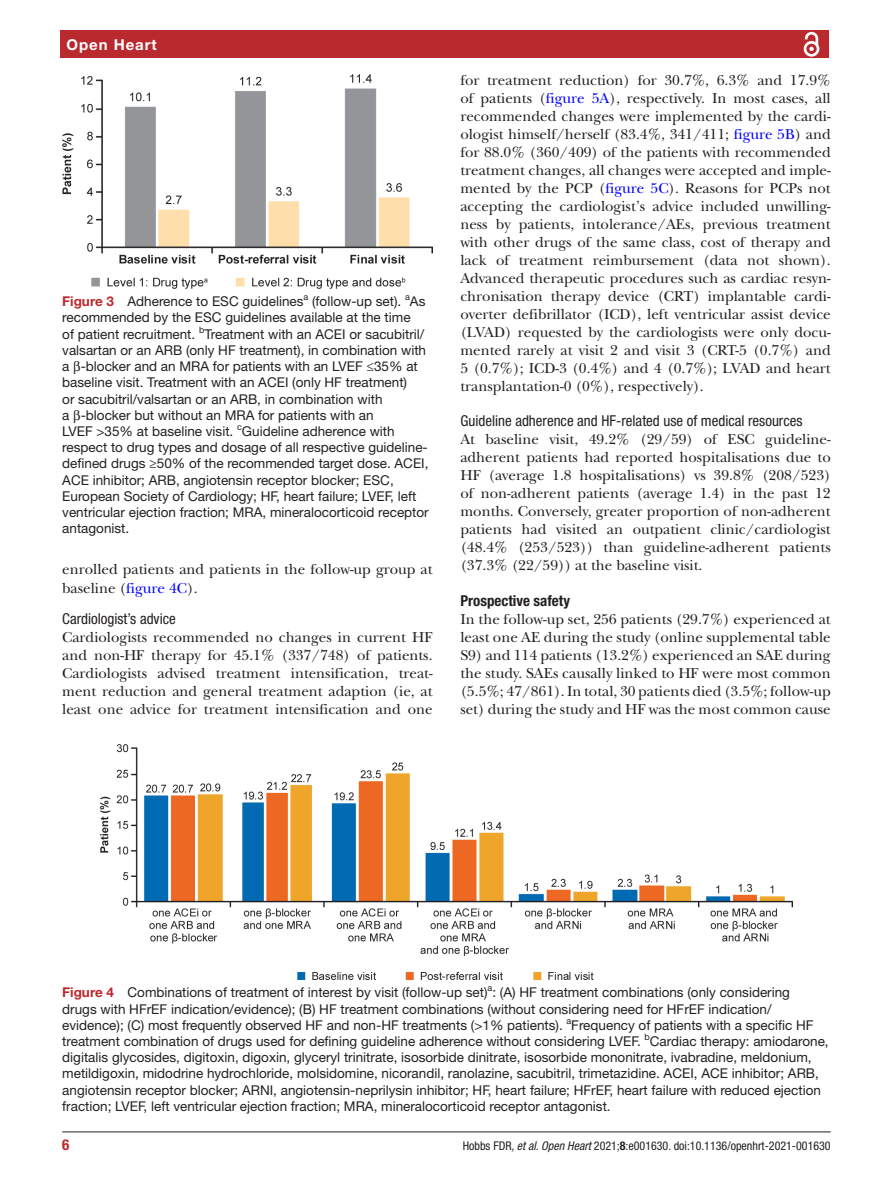
<style>
.page{position:relative;width:893px;height:1191px;background:#fff}
.page>*{position:absolute;margin:0;border:0;box-sizing:border-box;transform-origin:0 0}
.t1{font:15px/18px "New Baskerville";color:#231f20;text-align:justify}
.t2{font:condensed 15px "Helvetica Neue LT Std";color:#231f20}
.t3{font:700 condensed 15px "Helvetica Neue LT Std";color:#231f20}
.t4{font:700 15px "Helvetica Neue LT Std";letter-spacing:.065em;color:#fff}
.t5{font:700 condensed 15px "Helvetica Neue LT Std";color:#b9292e}
.t6{font:13.5px/16.2px "Helvetica Neue LT Std";color:#231f20}
.t7{font:condensed 12px "Helvetica Neue LT Std";color:#231f20}
.t8{font:9px "Helvetica Neue LT Std";color:#231f20}
.s1{font-weight:700;color:#b9292e}
.s2{color:#00f}
.s3{font-style:italic}
.s4{font-weight:700}
</style>
<div class="page">
<div style="left:61px;top:31px;width:768px;height:27px;background:#b9292e"></div>
<hr style="left:62px;top:1131px;width:769px;height:1px;background:#231f20">
<svg style="left:803px;top:31px;width:17px;height:26px"></svg>
<img style="left:63px;top:74px;width:369px;height:214px">
<img style="left:101px;top:744px;width:691px;height:235px">
<p class="t4" style="left:66px;top:35px;width:92px">Open Heart</p>
<p class="t6" style="left:62px;top:293px;width:368px"><span class="s1">Figure 3</span> Adherence to ESC guidelines<sup>a</sup> (follow-up set). <sup>a</sup>As recommended by the ESC guidelines available at the time<br>of patient recruitment. <sup>b</sup>Treatment with an ACEI or sacubitril/ valsartan or an ARB (only HF treatment), in combination with a -blocker and an MRA for patients with an LVEF ≤35% at baseline visit. Treatment with an ACEI (only HF treatment)<br>or sacubitril/valsartan or an ARB, in combination with<br>a -blocker but without an MRA for patients with an<br>LVEF &gt;35% at baseline visit. <sup>c</sup>Guideline adherence with respect to drug types and dosage of all respective guideline&shy;defined drugs ≥50% of the recommended target dose. ACEI, ACE inhibitor; ARB, angiotensin receptor blocker; ESC, European Society of Cardiology; HF, heart failure; LVEF, left ventricular ejection fraction; MRA, mineralocorticoid receptor antagonist.</p>
<p class="t1" style="left:62px;top:559px;width:372px;line-height:19px">enrolled patients and patients in the follow-up group at baseline (<span class="s2">figure 4C</span>).</p>
<p class="t2" style="left:62px;top:610px;width:115px">Cardiologist’s advice</p>
<p class="t1" style="left:62px;top:628px;width:372px">Cardiologists recommended no changes in current HF and non-HF therapy for 45.1% (337/748) of patients.<br>Cardiologists advised treatment intensification, treat&shy;ment reduction and general treatment adaption (ie, at least one advice for treatment intensification and one</p>
<p class="t1" style="left:460px;top:71px;width:372px">for treatment reduction) for 30.7%, 6.3% and 17.9% of patients (<span class="s2">figure 5A</span>), respectively. In most cases, all recommended changes were implemented by the cardi&shy;ologist himself/herself (83.4%, 341/411; <span class="s2">figure 5B</span>) and for 88.0% (360/409) of the patients with recommended treatment changes, all changes were accepted and imple&shy;mented by the PCP (<span class="s2">figure 5C</span>). Reasons for PCPs not accepting the cardiologist’s advice included unwilling&shy;ness by patients, intolerance/AEs, previous treatment with other drugs of the same class, cost of therapy and lack of treatment reimbursement (data not shown).<br>Advanced therapeutic procedures such as cardiac resyn&shy;chronisation therapy device (CRT) implantable cardi&shy;overter defibrillator (ICD), left ventricular assist device (LVAD) requested by the cardiologists were only docu&shy;mented rarely at visit 2 and visit 3 (CRT-5 (0.7%) and 5 (0.7%); ICD-3 (0.4%) and 4 (0.7%); LVAD and heart transplantation-0 (0%), respectively).</p>
<p class="t2" style="left:460px;top:412px;width:344px">Guideline adherence and HF-related use of medical resources</p>
<p class="t1" style="left:460px;top:430px;width:372px">At baseline visit, 49.2% (29/59) of ESC guideline&shy;adherent patients had reported hospitalisations due to HF (average 1.8 hospitalisations) vs 39.8% (208/523) of non-adherent patients (average 1.4) in the past 12 months. Conversely, greater proportion of non-adherent patients had visited an outpatient clinic/cardiologist (48.4% (253/523)) than guideline-adherent patients (37.3% (22/59)) at the baseline visit.</p>
<p class="t3" style="left:460px;top:591px;width:111px">Prospective safety</p>
<p class="t1" style="left:460px;top:610px;width:372px">In the follow-up set, 256 patients (29.7%) experienced at least one AE during the study (online supplemental table S9) and 114 patients (13.2%) experienced an SAE during the study. SAEs causally linked to HF were most common (5.5%; 47/861). In total, 30 patients died (3.5%; follow-up set) during the study and HF was the most common cause</p>
<p class="t8" style="left:488px;top:982px;width:6px">a</p>
<p class="t6" style="left:62px;top:1000px;width:711px">drugs with HFrEF indication/evidence); (B) HF treatment combinations (without considering need for HFrEF indication/ evidence); (C) most frequently observed HF and non-HF treatments (&gt;1% patients).</p>
<p class="t6" style="left:62px;top:984px;width:729px"><span class="s1">Figure 4</span> Combinations of treatment of interest by visit (follow-up set) : (A) HF treatment combinations (only considering</p>
<p class="t8" style="left:566px;top:1015px;width:6px">a</p>
<p class="t6" style="left:62px;top:1016px;width:753px;text-indent:509px">Frequency of patients with a specific HF treatment combination of drugs used for defining guideline adherence without considering LVEF.</p>
<p class="t8" style="left:645px;top:1031px;width:7px">b</p>
<p class="t6" style="left:62px;top:1033px;width:768px;text-indent:588px">Cardiac therapy: amiodarone, digitalis glycosides, digitoxin, digoxin, glyceryl trinitrate, isosorbide dinitrate, isosorbide mononitrate, ivabradine, meldonium, metildigoxin, midodrine hydrochloride, molsidomine, nicorandil, ranolazine, sacubitril, trimetazidine. ACEI, ACE inhibitor; ARB, angiotensin receptor blocker; ARNI, angiotensin-neprilysin inhibitor; HF, heart failure; HFrEF, heart failure with reduced ejection fraction; LVEF, left ventricular ejection fraction; MRA, mineralocorticoid receptor antagonist.</p>
<p class="t5" style="left:62px;top:1135px;width:9px">6</p>
<p class="t7" style="left:463px;top:1139px;width:370px">Hobbs FDR<span class="s3">, et al. Open Heart</span> 2021;<span class="s4">8</span>:e001630. doi:10.1136/openhrt-2021-001630</p>
</div>
